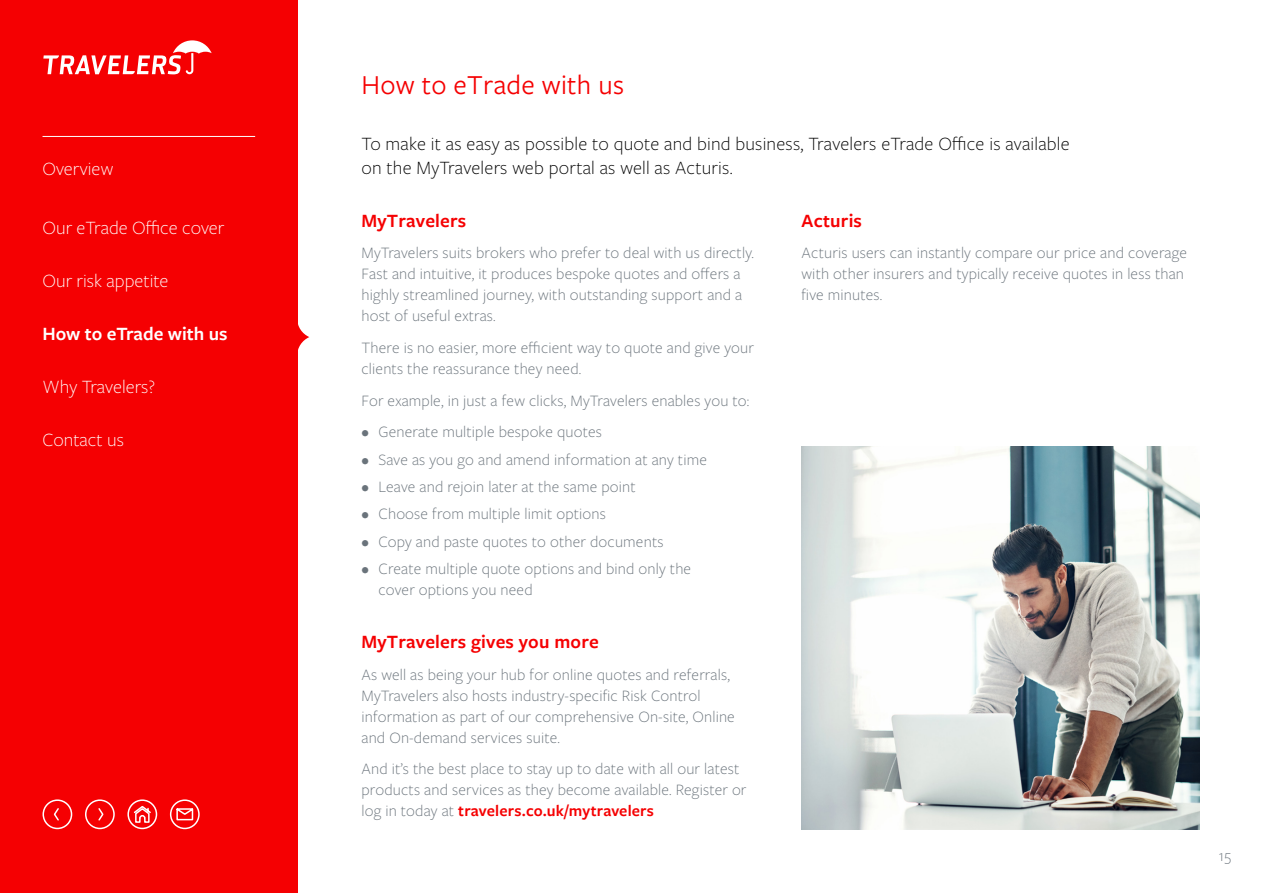
<style>
.page{position:relative;width:1263px;height:893px;background:#fff}
.page>*{position:absolute;margin:0;border:0;box-sizing:border-box;transform-origin:0 0}
.Timeline_Year{font:28.5px "Freight Sans Pro";letter-spacing:.01em;color:#f50002}
.Timeline_Year-2{font:300 19.5px/24px "Freight Sans Pro";letter-spacing:.01em;color:#000}
.Timeline_Year-3{font:300 19.5px "Freight Sans Pro";color:#fff}
.Timeline_Year-4{font:600 19.5px "Freight Sans Pro";letter-spacing:.01em;color:#f50002}
.Timeline_Year-5{font:600 19.5px "Freight Sans Pro";color:#fff}
.Timeline_Year-6{font:300 16.5px/21px "Freight Sans Pro";letter-spacing:.01em;color:#6a737b}
.s1{font-weight:600;color:#f50002}
</style>
<div class="page">
<div style="left:0;top:0;width:298px;height:893px;background:#f50002"></div>
<svg style="left:43px;top:40px;width:169px;height:34px"></svg>
<hr style="left:43px;top:136px;width:212px;height:1px;background:#fff">
<div style="left:127px;top:799px;width:30px;height:30px;border:2px solid #fff;border-radius:50%"></div>
<svg style="left:132px;top:805px;width:20px;height:19px"></svg>
<div style="left:43px;top:799px;width:29px;height:30px;border:2px solid #fff;border-radius:50%"></div>
<svg style="left:53px;top:808px;width:6px;height:13px"></svg>
<div style="left:170px;top:799px;width:30px;height:30px;border:2px solid #fff;border-radius:50%"></div>
<svg style="left:176px;top:808px;width:18px;height:13px"></svg>
<div style="left:85px;top:799px;width:30px;height:30px;border:2px solid #fff;border-radius:50%"></div>
<svg style="left:98px;top:808px;width:6px;height:13px"></svg>
<svg style="left:298px;top:324px;width:11px;height:26px"></svg>
<img style="left:801px;top:446px;width:398px;height:383px">
<p class="Timeline_Year-3" style="left:43px;top:156px;width:72px">Overview</p>
<p class="Timeline_Year-3" style="left:43px;top:214px;width:183px">Our eTrade Office cover</p>
<p class="Timeline_Year-3" style="left:43px;top:267px;width:127px">Our risk appetite</p>
<p class="Timeline_Year-5" style="left:43px;top:320px;width:187px">How to eTrade with us</p>
<p class="Timeline_Year-3" style="left:43px;top:374px;width:114px">Why Travelers?</p>
<p class="Timeline_Year-3" style="left:43px;top:427px;width:83px">Contact us</p>
<p class="Timeline_Year" style="left:361px;top:66px;width:264px">How to eTrade with us</p>
<p class="Timeline_Year-2" style="left:361px;top:131px;width:710px">To make it as easy as possible to quote and bind business, Travelers eTrade Office is available on the MyTravelers web portal as well as Acturis.</p>
<p class="Timeline_Year-4" style="left:361px;top:207px;width:106px">MyTravelers</p>
<p class="Timeline_Year-6" style="left:361px;top:242px;width:394px">MyTravelers suits brokers who prefer to deal with us directly.<br>Fast and intuitive, it produces bespoke quotes and offers a highly streamlined journey, with outstanding support and a host of useful extras.</p>
<p class="Timeline_Year-6" style="left:361px;top:336px;width:394px">There is no easier, more efficient way to quote and give your clients the reassurance they need.</p>
<p class="Timeline_Year-6" style="left:361px;top:389px;width:389px">For example, in just a few clicks, MyTravelers enables you to:</p>
<p class="Timeline_Year-6" style="left:361px;top:421px;width:242px">• Generate multiple bespoke quotes</p>
<p class="Timeline_Year-6" style="left:361px;top:448px;width:347px">• Save as you go and amend information at any time</p>
<p class="Timeline_Year-6" style="left:361px;top:476px;width:276px">• Leave and rejoin later at the same point</p>
<p class="Timeline_Year-6" style="left:361px;top:503px;width:246px">• Choose from multiple limit options</p>
<p class="Timeline_Year-6" style="left:361px;top:530px;width:304px">• Copy and paste quotes to other documents</p>
<p class="Timeline_Year-6" style="left:378px;top:558px;width:314px;text-indent:-17px">• Create multiple quote options and bind only the cover options you need</p>
<p class="Timeline_Year-4" style="left:361px;top:628px;width:239px">MyTravelers gives you more</p>
<p class="Timeline_Year-6" style="left:361px;top:663px;width:375px">As well as being your hub for online quotes and referrals, MyTravelers also hosts industry-specific Risk Control information as part of our comprehensive On-site, Online and On-demand services suite.</p>
<p class="Timeline_Year-6" style="left:361px;top:758px;width:386px">And it’s the best place to stay up to date with all our latest products and services as they become available. Register or log in today at <span class="s1">travelers.co.uk/mytravelers</span></p>
<p class="Timeline_Year-4" style="left:801px;top:207px;width:62px">Acturis</p>
<p class="Timeline_Year-6" style="left:801px;top:242px;width:387px">Acturis users can instantly compare our price and coverage with other insurers and typically receive quotes in less than five minutes.</p>
<p class="Timeline_Year-6" style="left:1219px;top:845px;width:14px">15</p>
</div>
